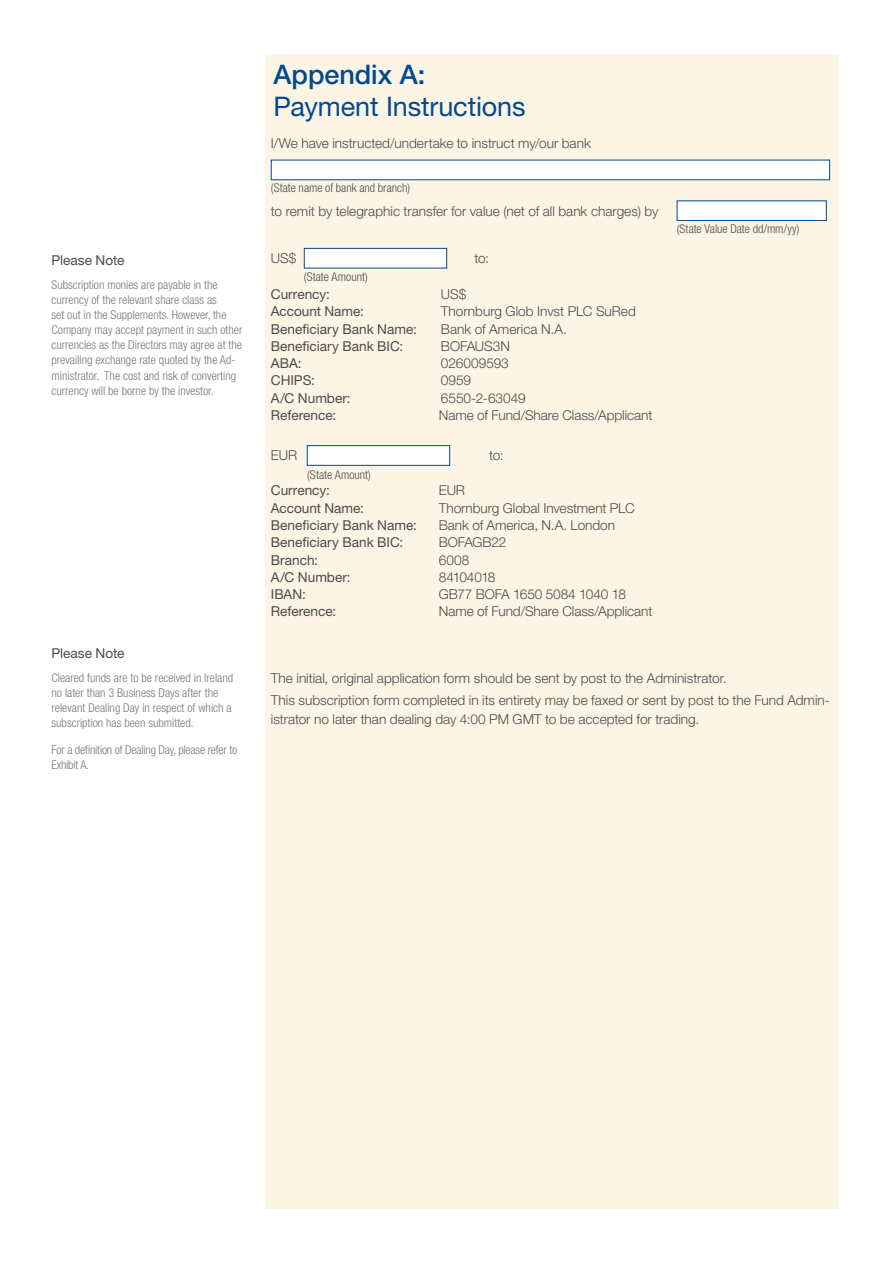
<style>
.page{position:relative;width:893px;height:1263px;background:#fff}
.page>*{position:absolute;margin:0;border:0;box-sizing:border-box;transform-origin:0 0}
.t1{font:27px "Helvetica Neue LT Std";letter-spacing:-.005em;color:#014a91}
.t2{font:500 27px "Helvetica Neue LT Std";color:#014a91}
.t3{font:300 13.65px/22.8px "Helvetica Neue LT Std";color:#4b4c4d}
.t4{font:13.65px "Helvetica Neue LT Std";color:#4b4c4d}
.t5{font:300 13.65px "Helvetica Neue LT Std";letter-spacing:-.045em;color:#4b4c4d}
.t6{font:300 condensed 12.15px/15.1px "Helvetica Neue LT Std";color:#76787b}
.t7{font:300 condensed 12.15px "Helvetica Neue LT Std";color:#4b4c4d}
</style>
<div class="page">
<div style="left:265px;top:54px;width:574px;height:1155px;background:#fcf4e4"></div>
<div style="left:271px;top:160px;width:559px;height:20px;background:#fff"></div>
<div style="left:677px;top:200px;width:150px;height:21px;background:#fff;border:1px solid #014a91"></div>
<div style="left:304px;top:248px;width:143px;height:20px;background:#fff;border:1px solid #014a91"></div>
<div style="left:307px;top:445px;width:143px;height:21px;background:#fff;border:1px solid #014a91"></div>
<h1 class="t2" style="left:273px;top:58px;width:154px">Appendix A:</h1>
<h1 class="t1" style="left:273px;top:90px;width:254px">Payment Instructions</h1>
<p class="t3" style="left:271px;top:131px;width:321px">I/We have instructed/undertake to instruct my/our bank</p>
<p class="t7" style="left:271px;top:181px;width:141px">(State name of bank and branch)</p>
<p class="t3" style="left:271px;top:199px;width:389px">to remit by telegraphic transfer for value (net of all bank charges) by</p>
<p class="t4" style="left:52px;top:252px;width:74px">Please Note</p>
<p class="t3" style="left:271px;top:247px;width:27px">US$</p>
<p class="t3" style="left:474px;top:247px;width:16px">to:</p>
<p class="t6" style="left:52px;top:277px;width:192px">Subscription monies are payable in the currency of the relevant share class as<br>set out in the Supplements. However, the Company may accept payment in such other currencies as the Directors may agree at the prevailing exchange rate quoted by the Ad&shy;ministrator. The cost and risk of converting currency will be borne by the investor.</p>
<p class="t7" style="left:304px;top:269px;width:65px">(State Amount)</p>
<p class="t4" style="left:271px;top:286px;width:61px">Currency:</p>
<p class="t3" style="left:441px;top:282px;width:27px">US$</p>
<p class="t4" style="left:271px;top:303px;width:94px">Account Name:</p>
<p class="t3" style="left:441px;top:300px;width:196px">Thornburg Glob Invst PLC SuRed</p>
<p class="t4" style="left:271px;top:321px;width:147px">Beneficiary Bank Name:</p>
<p class="t3" style="left:441px;top:317px;width:128px">Bank of America N.A.</p>
<p class="t4" style="left:271px;top:338px;width:134px">Beneficiary Bank BIC:</p>
<p class="t3" style="left:441px;top:334px;width:71px">BOFAUS3N</p>
<p class="t4" style="left:271px;top:355px;width:32px">ABA:</p>
<p class="t3" style="left:441px;top:352px;width:69px">026009593</p>
<p class="t4" style="left:271px;top:372px;width:46px">CHIPS:</p>
<p class="t3" style="left:441px;top:369px;width:32px">0959</p>
<p class="t4" style="left:271px;top:390px;width:81px">A/C Number:</p>
<p class="t3" style="left:441px;top:386px;width:86px">6550-2-63049</p>
<p class="t4" style="left:271px;top:407px;width:67px">Reference:</p>
<p class="t3" style="left:439px;top:403px;width:215px">Name of Fund/Share Class/Applicant</p>
<p class="t3" style="left:271px;top:443px;width:28px">EUR</p>
<p class="t3" style="left:489px;top:443px;width:16px">to:</p>
<p class="t7" style="left:307px;top:468px;width:65px">(State Amount)</p>
<p class="t4" style="left:271px;top:482px;width:61px">Currency:</p>
<p class="t3" style="left:439px;top:479px;width:28px">EUR</p>
<p class="t4" style="left:271px;top:500px;width:94px">Account Name:</p>
<p class="t3" style="left:439px;top:496px;width:197px">Thornburg Global Investment PLC</p>
<p class="t4" style="left:271px;top:517px;width:147px">Beneficiary Bank Name:</p>
<p class="t3" style="left:439px;top:513px;width:178px">Bank of America, N.A. London</p>
<p class="t4" style="left:271px;top:534px;width:134px">Beneficiary Bank BIC:</p>
<p class="t3" style="left:439px;top:531px;width:69px">BOFAGB22</p>
<p class="t4" style="left:271px;top:552px;width:49px">Branch:</p>
<p class="t3" style="left:439px;top:548px;width:32px">6008</p>
<p class="t4" style="left:271px;top:569px;width:81px">A/C Number:</p>
<p class="t5" style="left:439px;top:569px;width:58px">84104018</p>
<p class="t4" style="left:271px;top:586px;width:37px">IBAN:</p>
<p class="t3" style="left:439px;top:583px;width:189px">GB77 BOFA 1650 5084 1040 18</p>
<p class="t4" style="left:271px;top:603px;width:67px">Reference:</p>
<p class="t3" style="left:439px;top:600px;width:215px">Name of Fund/Share Class/Applicant</p>
<p class="t7" style="left:677px;top:222px;width:124px">(State Value Date dd/mm/yy)</p>
<p class="t4" style="left:52px;top:645px;width:74px">Please Note</p>
<p class="t6" style="left:52px;top:669px;width:183px">Cleared funds are to be received in Ireland no later than 3 Business Days after the relevant Dealing Day in respect of which a subscription has been submitted.</p>
<p class="t6" style="left:52px;top:741px;width:187px">For a definition of Dealing Day, please refer to<br>Exhibit A.</p>
<p class="t3" style="left:271px;top:666px;width:560px">The initial, original application form should be sent by post to the Administrator.<br>This subscription form completed in its entirety may be faxed or sent by post to the Fund Admin-</p>
<p class="t3" style="left:271px;top:707px;width:430px">istrator no later than dealing day 4:00 PM GMT to be accepted for trading.</p>
</div>
